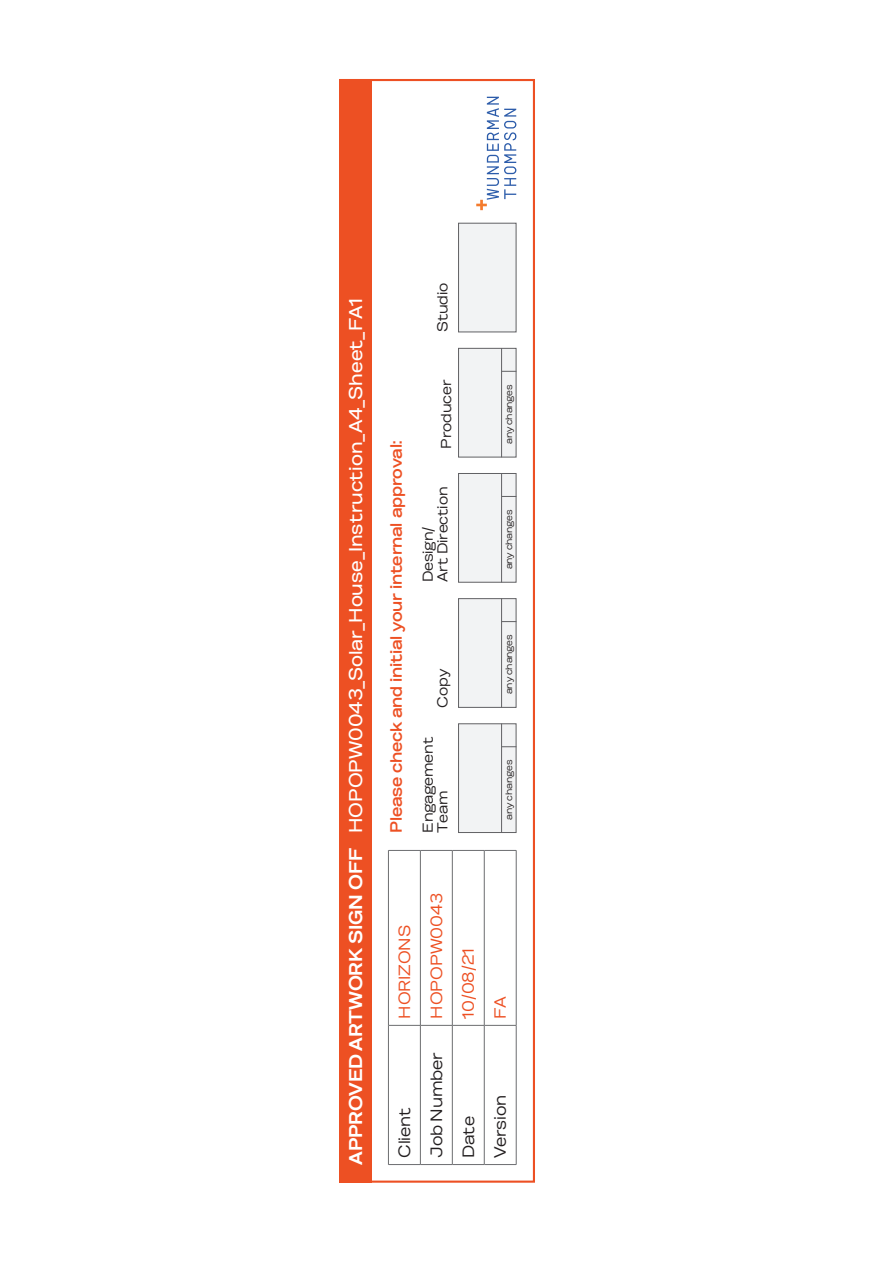
<style>
.page{position:relative;width:895px;height:1264px;background:#fff}
.page>*{position:absolute;margin:0;border:0;box-sizing:border-box;transform-origin:0 0}
.t1{font:500 19.05px "WT Gothic";color:#fff}
.t2{font:700 19.05px "WT Gothic";letter-spacing:-.01em;color:#fff}
.t3{font:600 16.8px "WT Gothic";letter-spacing:-.01em;color:#ed5023}
.t4{font:16.8px "WT Gothic";letter-spacing:-.01em;color:#231f20}
.t5{font:16.65px "WT Gothic";color:#ed5023}
.t6{font:14.7px/14.7px "WT Gothic";letter-spacing:-.01em;color:#231f20}
.t7{font:9.45px "WT Gothic";letter-spacing:-.01em;color:#231f20}
</style>
<div class="page">
<div style="left:339px;top:79px;width:196px;height:1103px;background:#fff;border:2px solid #ed5023"></div>
<div style="left:339px;top:79px;width:33px;height:1103px;background:#ed5023"></div>
<hr style="left:388px;top:1025px;width:1px;height:139px;background:#6c6d70">
<hr style="left:389px;top:1164px;width:31px;height:1px;background:#6c6d70">
<hr style="left:388px;top:850px;width:1px;height:175px;background:#6c6d70">
<hr style="left:389px;top:1025px;width:31px;height:1px;background:#6c6d70">
<hr style="left:389px;top:850px;width:31px;height:1px;background:#6c6d70">
<hr style="left:420px;top:1025px;width:1px;height:139px;background:#6c6d70">
<hr style="left:421px;top:1164px;width:31px;height:1px;background:#6c6d70">
<hr style="left:420px;top:850px;width:1px;height:175px;background:#6c6d70">
<hr style="left:421px;top:1025px;width:31px;height:1px;background:#6c6d70">
<hr style="left:421px;top:850px;width:31px;height:1px;background:#6c6d70">
<hr style="left:452px;top:1025px;width:1px;height:139px;background:#6c6d70">
<hr style="left:453px;top:1164px;width:31px;height:1px;background:#6c6d70">
<hr style="left:452px;top:850px;width:1px;height:175px;background:#6c6d70">
<hr style="left:453px;top:1025px;width:31px;height:1px;background:#6c6d70">
<hr style="left:453px;top:850px;width:31px;height:1px;background:#6c6d70">
<hr style="left:484px;top:1025px;width:1px;height:139px;background:#6c6d70">
<hr style="left:484px;top:1164px;width:32px;height:1px;background:#6c6d70">
<hr style="left:484px;top:850px;width:1px;height:175px;background:#6c6d70">
<hr style="left:484px;top:1025px;width:32px;height:1px;background:#6c6d70">
<hr style="left:484px;top:850px;width:32px;height:1px;background:#6c6d70">
<hr style="left:516px;top:1025px;width:1px;height:139px;background:#6c6d70">
<hr style="left:516px;top:850px;width:1px;height:175px;background:#6c6d70">
<svg style="left:476px;top:97px;width:40px;height:113px"></svg>
<div style="left:458px;top:723px;width:58px;height:109px;background:#f2f3f4;border:1px solid #616164"></div>
<hr style="left:501px;top:723px;width:1px;height:109px;background:#616164">
<svg style="left:502px;top:746px;width:14px;height:1px"></svg>
<div style="left:458px;top:598px;width:58px;height:109px;background:#f2f3f4;border:1px solid #616164"></div>
<hr style="left:501px;top:598px;width:1px;height:109px;background:#616164">
<svg style="left:502px;top:621px;width:14px;height:1px"></svg>
<div style="left:458px;top:348px;width:58px;height:109px;background:#f2f3f4;border:1px solid #616164"></div>
<hr style="left:501px;top:348px;width:1px;height:109px;background:#616164">
<svg style="left:502px;top:371px;width:14px;height:1px"></svg>
<div style="left:458px;top:473px;width:58px;height:109px;background:#f2f3f4;border:1px solid #616164"></div>
<hr style="left:501px;top:473px;width:1px;height:109px;background:#616164">
<svg style="left:502px;top:496px;width:14px;height:1px"></svg>
<div style="left:458px;top:223px;width:58px;height:109px;background:#f2f3f4;border:1px solid #616164"></div>
<p class="t1" style="left:345px;top:833px;width:536px;rotate:-90deg">HOPOPW0043_Solar_House_Instruction_A4_Sheet_FA1</p>
<p class="t2" style="left:345px;top:1164px;width:318px;rotate:-90deg">APPROVED ARTWORK SIGN OFF</p>
<p class="t6" style="left:435px;top:332px;width:51px;rotate:-90deg">Studio</p>
<p class="t3" style="left:386px;top:833px;width:394px;rotate:-90deg">Please check and initial your internal approval:</p>
<p class="t6" style="left:439px;top:448px;width:70px;rotate:-90deg">Producer</p>
<p class="t7" style="left:504px;top:444px;width:61px;rotate:-90deg">any changes</p>
<p class="t6" style="left:421px;top:582px;width:97px;rotate:-90deg">Design/<br>Art Direction</p>
<p class="t6" style="left:435px;top:707px;width:40px;rotate:-90deg">Copy</p>
<p class="t6" style="left:421px;top:832px;width:97px;rotate:-90deg">Engagement<br>Team</p>
<p class="t7" style="left:504px;top:569px;width:61px;rotate:-90deg">any changes</p>
<p class="t7" style="left:504px;top:694px;width:61px;rotate:-90deg">any changes</p>
<p class="t7" style="left:504px;top:819px;width:61px;rotate:-90deg">any changes</p>
<p class="t5" style="left:395px;top:1018px;width:95px;rotate:-90deg">HORIZONS</p>
<p class="t4" style="left:395px;top:1157px;width:52px;rotate:-90deg">Client</p>
<p class="t5" style="left:427px;top:1018px;width:127px;rotate:-90deg">HOPOPW0043</p>
<p class="t4" style="left:427px;top:1157px;width:107px;rotate:-90deg">Job Number</p>
<p class="t5" style="left:459px;top:1018px;width:72px;rotate:-90deg">10/08/21</p>
<p class="t5" style="left:491px;top:1018px;width:24px;rotate:-90deg">FA</p>
<p class="t4" style="left:459px;top:1157px;width:43px;rotate:-90deg">Date</p>
<p class="t4" style="left:491px;top:1157px;width:64px;rotate:-90deg">Version</p>
</div>
